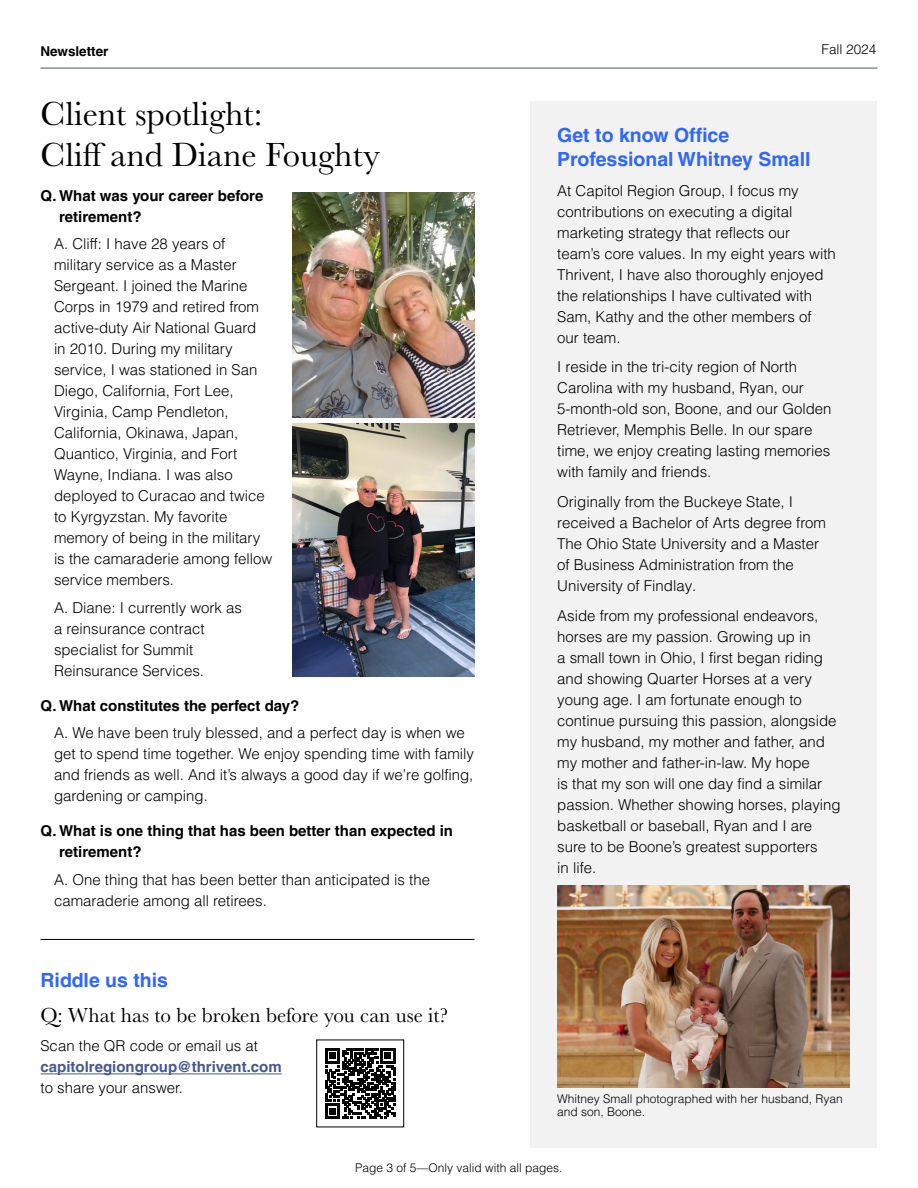
<style>
.page{position:relative;width:918px;height:1188px;background:#fff}
.page>*{position:absolute;margin:0;border:0;box-sizing:border-box;transform-origin:0 0}
.t1{font:34.5px/41.4px "Baskerville URW";color:#000}
.t2{font:21px "Baskerville URW";color:#000}
.t3{font:700 19.5px/23.4px "Helvetica LT Pro";color:#2e66ff}
.t4{font:300 15px/21px "Helvetica LT Pro";color:#000}
.t5{font:700 15px/21px "Helvetica LT Pro";color:#000}
.t6{font:700 15px "Helvetica LT Pro";color:#475792}
.t7{font:700 13.5px "Helvetica LT Pro";color:#000}
.t8{font:300 13.5px "Helvetica LT Pro";color:#000}
.t9{font:300 12px/13.5px "Helvetica LT Pro";color:#000}
</style>
<div class="page">
<hr style="left:40px;top:68px;width:838px;height:1px;background:#485865">
<div style="left:530px;top:101px;width:346px;height:1047px;background:#f2f2f2"></div>
<img style="left:557px;top:885px;width:292px;height:203px">
<img style="left:292px;top:193px;width:183px;height:224px">
<img style="left:292px;top:424px;width:183px;height:252px">
<hr style="left:40px;top:1074px;width:242px;height:1px;background:#475792">
<svg style="left:325px;top:1048px;width:70px;height:70px"></svg>
<div style="left:316px;top:1040px;width:88px;height:87px;border:1px solid #000"></div>
<hr style="left:40px;top:939px;width:435px;height:1px;background:#000">
<p class="t7" style="left:40px;top:43px;width:70px">Newsletter</p>
<p class="t8" style="left:822px;top:41px;width:56px">Fall 2024</p>
<h1 class="t1" style="left:40px;top:91px;width:341px">Client spotlight:<br>Cliff and Diane Foughty</h1>
<p class="t5" style="left:59px;top:185px;width:206px;text-indent:-19px">Q. What was your career before retirement?</p>
<p class="t4" style="left:54px;top:233px;width:220px">A. Cliff: I have 28 years of military service as a Master<br>Sergeant. I joined the Marine<br>Corps in 1979 and retired from active-duty Air National Guard<br>in 2010. During my military service, I was stationed in San<br>Diego, California, Fort Lee,<br>Virginia, Camp Pendleton,<br>California, Okinawa, Japan,<br>Quantico, Virginia, and Fort<br>Wayne, Indiana. I was also deployed to Curacao and twice to Kyrgyzstan. My favorite memory of being in the military is the camaraderie among fellow service members.</p>
<p class="t4" style="left:54px;top:597px;width:190px">A. Diane: I currently work as a reinsurance contract specialist for Summit<br>Reinsurance Services.</p>
<p class="t5" style="left:41px;top:695px;width:260px">Q. What constitutes the perfect day?</p>
<p class="t4" style="left:54px;top:722px;width:422px">A. We have been truly blessed, and a perfect day is when we get to spend time together. We enjoy spending time with family and friends as well. And it’s always a good day if we’re golfing, gardening or camping.</p>
<p class="t5" style="left:59px;top:820px;width:396px;text-indent:-19px">Q. What is one thing that has been better than expected in retirement?</p>
<p class="t4" style="left:54px;top:869px;width:378px">A. One thing that has been better than anticipated is the camaraderie among all retirees.</p>
<h3 class="t3" style="left:40px;top:968px;width:129px">Riddle us this</h3>
<h2 class="t2" style="left:40px;top:1000px;width:409px">Q: What has to be broken before you can use it?</h2>
<p class="t4" style="left:40px;top:1035px;width:219px">Scan the QR code or email us at</p>
<p class="t6" style="left:40px;top:1058px;width:243px">capitolregiongroup@thrivent.com</p>
<p class="t4" style="left:40px;top:1077px;width:144px">to share your answer.</p>
<h3 class="t3" style="left:557px;top:124px;width:255px">Get to know Office<br>Professional Whitney Small</h3>
<p class="t4" style="left:557px;top:180px;width:280px">At Capitol Region Group, I focus my contributions on executing a digital marketing strategy that reflects our team’s core values. In my eight years with Thrivent, I have also thoroughly enjoyed the relationships I have cultivated with Sam, Kathy and the other members of our team.</p>
<p class="t4" style="left:557px;top:357px;width:276px">I reside in the tri-city region of North Carolina with my husband, Ryan, our 5-month-old son, Boone, and our Golden Retriever, Memphis Belle. In our spare time, we enjoy creating lasting memories with family and friends.</p>
<p class="t4" style="left:557px;top:491px;width:270px">Originally from the Buckeye State, I received a Bachelor of Arts degree from The Ohio State University and a Master of Business Administration from the University of Findlay.</p>
<p class="t4" style="left:557px;top:605px;width:285px">Aside from my professional endeavors, horses are my passion. Growing up in<br>a small town in Ohio, I first began riding and showing Quarter Horses at a very young age. I am fortunate enough to continue pursuing this passion, alongside my husband, my mother and father, and my mother and father-in-law. My hope<br>is that my son will one day find a similar passion. Whether showing horses, playing basketball or baseball, Ryan and I are sure to be Boone’s greatest supporters<br>in life.</p>
<p class="t9" style="left:557px;top:1092px;width:287px">Whitney Small photographed with her husband, Ryan and son, Boone.</p>
<p class="t9" style="left:355px;top:1161px;width:209px">Page 3 of 5—Only valid with all pages.</p>
</div>
